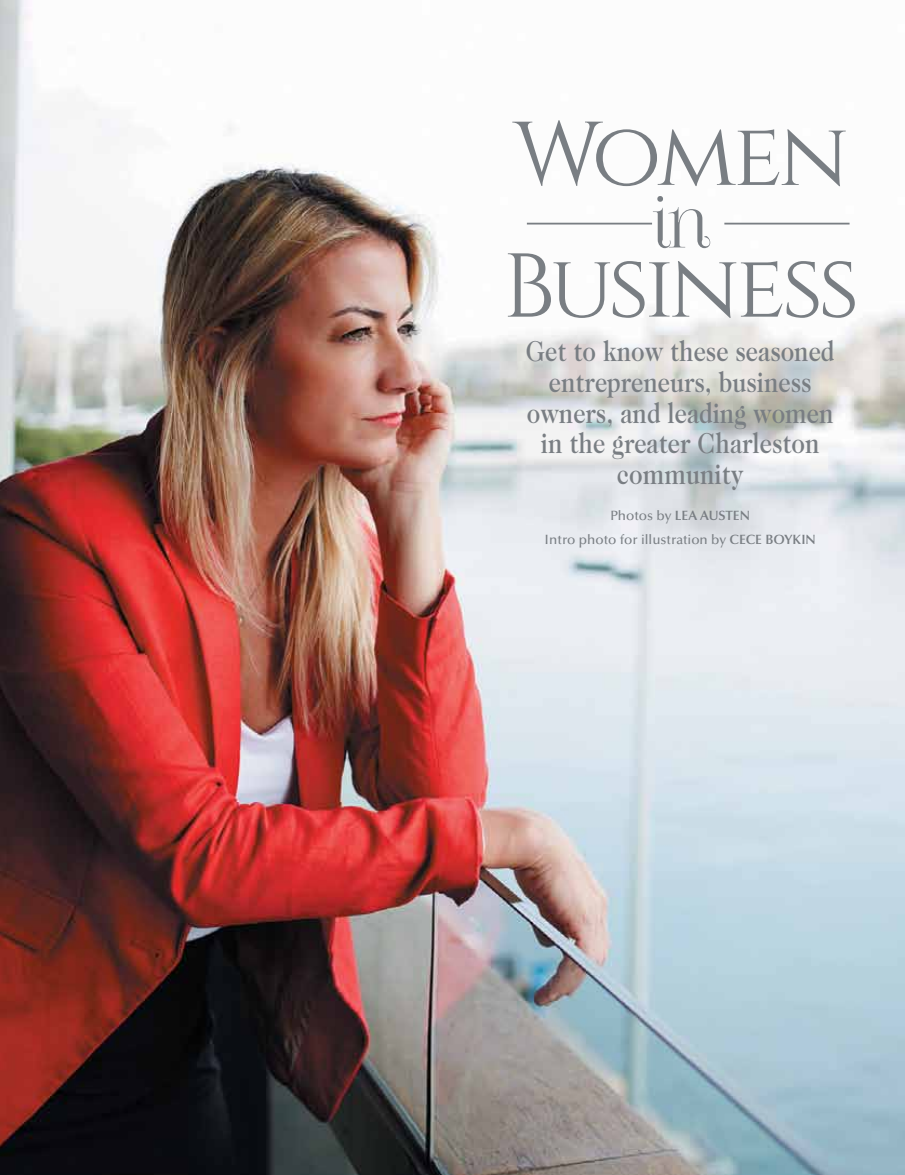
<style>
.page{position:relative;width:905px;height:1175px;background:#fff}
.page>*{position:absolute;margin:0;border:0;box-sizing:border-box;transform-origin:0 0}
.t1{font:90.3px "Cinzel";letter-spacing:-.06em;color:#797e83}
.t2{font:64.2px "Foglihten No 07";color:#797e83}
.t3{font:500 29.1px/30.9px "Caslon Two Twenty Four";color:#797e83;text-align:center;scale:.84 1}
.t4{font:500 13.5px/24px "Optima LT Std";color:#797e83;text-align:right}
.t5{font:600 13.5px "Optima LT Std";color:#797e83}
.s1{font-weight:600}
</style>
<div class="page">
<img style="left:0;top:0;width:904px;height:1174px">
<hr style="left:527px;top:223px;width:125px;height:1px;background:#797e83">
<hr style="left:724px;top:223px;width:125px;height:1px;background:#797e83">
<h1 class="t1" style="left:513px;top:102px;width:337px">Women</h1>
<h2 class="t2" style="left:651px;top:188px;width:60px">in</h2>
<h1 class="t1" style="left:502px;top:234px;width:359px">Business</h1>
<p class="t3" style="left:526px;top:335px;width:369px">Get to know these seasoned entrepreneurs, business owners, and leading women in the greater Charleston community</p>
<p class="t4" style="left:544px;top:504px;width:207px">Photos by <span class="s1">LEA AUSTEN<br></span>Intro photo for illustration by <span class="s1">CECE</span></p>
<p class="t5" style="left:765px;top:532px;width:50px">BOYKIN</p>
</div>
